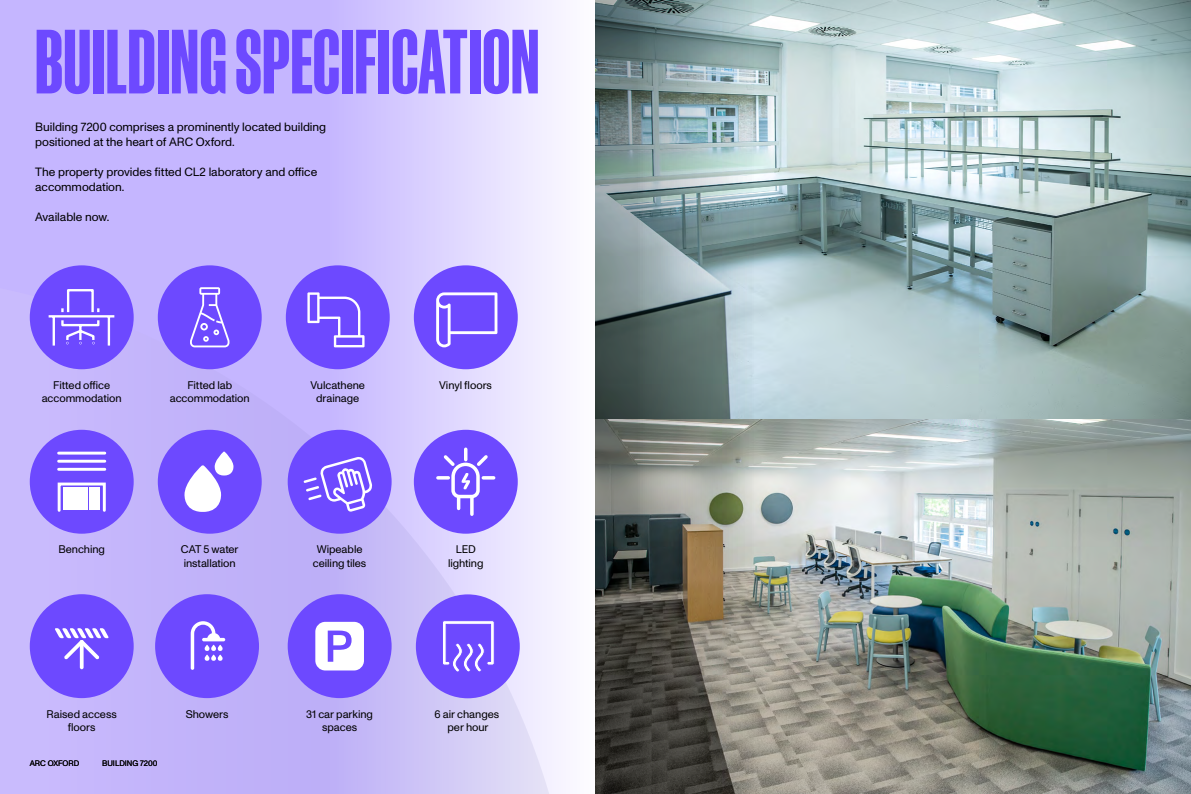
<style>
.page{position:relative;width:1191px;height:794px;background:#fff}
.page>*{position:absolute;margin:0;border:0;box-sizing:border-box;transform-origin:0 0}
.t1{font:700 86px "Manuka";color:#6d49ff}
.t2{font:12px/15px "ABC Monument Grotesk";letter-spacing:-.005em;color:#000}
.t3{font:11.1px/13.3px "ABC Monument Grotesk";letter-spacing:-.005em;color:#000;text-align:center}
.t4{font:8px "ABC Monument Grotesk";color:#000}
</style>
<div class="page">
<svg style="left:0;top:0;width:563px;height:273px;background:#cfc3ff"></svg>
<svg style="left:0;top:273px;width:563px;height:521px;background:#cec2fb"></svg>
<div style="left:158px;top:265px;width:104px;height:104px;background:#6d49ff;border-radius:50%"></div>
<svg style="left:190px;top:287px;width:39px;height:60px"></svg>
<div style="left:30px;top:265px;width:104px;height:104px;background:#6d49ff;border-radius:50%"></div>
<div style="left:286px;top:265px;width:104px;height:104px;background:#6d49ff;border-radius:50%"></div>
<svg style="left:307px;top:292px;width:57px;height:55px"></svg>
<div style="left:414px;top:265px;width:104px;height:104px;background:#6d49ff;border-radius:50%"></div>
<svg style="left:436px;top:292px;width:61px;height:55px"></svg>
<div style="left:30px;top:430px;width:104px;height:103px;background:#6d49ff;border-radius:50%"></div>
<div style="left:58px;top:482px;width:48px;height:30px;border:3px solid #fff"></div>
<div style="left:63px;top:487px;width:25px;height:23px;background:#fff"></div>
<div style="left:89px;top:487px;width:11px;height:23px;background:#fff"></div>
<hr style="left:59px;top:468px;width:46px;height:3px;background:#fff">
<hr style="left:59px;top:460px;width:46px;height:3px;background:#fff">
<hr style="left:59px;top:451px;width:46px;height:3px;background:#fff">
<div style="left:30px;top:594px;width:104px;height:104px;background:#6d49ff;border-radius:50%"></div>
<svg style="left:80px;top:643px;width:4px;height:26px"></svg>
<div style="left:414px;top:430px;width:104px;height:103px;background:#6d49ff;border-radius:50%"></div>
<hr style="left:470px;top:498px;width:3px;height:16px;background:#fff">
<svg style="left:438px;top:449px;width:56px;height:59px"></svg>
<svg style="left:55px;top:628px;width:54px;height:31px"></svg>
<div style="left:288px;top:430px;width:103px;height:103px;background:#6d49ff;border-radius:50%"></div>
<svg style="left:303px;top:457px;width:69px;height:55px"></svg>
<svg style="left:158px;top:430px;width:104px;height:103px;background:#9378fd"></svg>
<svg style="left:288px;top:594px;width:103px;height:104px"></svg>
<svg style="left:155px;top:594px;width:104px;height:104px;background:#8668fd"></svg>
<svg style="left:48px;top:289px;width:67px;height:57px"></svg>
<img style="left:825px;top:0;width:366px;height:794px">
<img style="left:595px;top:0;width:230px;height:794px">
<div style="left:416px;top:594px;width:104px;height:104px;background:#6d49ff;border-radius:50%"></div>
<svg style="left:442px;top:621px;width:53px;height:72px"></svg>
<h1 class="t1" style="left:35px;top:17px;width:506px">BUILDING SPECIFICATION</h1>
<p class="t2" style="left:35px;top:120px;width:292px">Building 7200 comprises a prominently located building positioned at the heart of ARC Oxford.</p>
<p class="t2" style="left:35px;top:165px;width:283px">The property provides fitted CL2 laboratory and office accommodation.</p>
<p class="t2" style="left:35px;top:210px;width:76px">Available now.</p>
<p class="t3" style="left:42px;top:378px;width:81px">Fitted office accommodation</p>
<p class="t3" style="left:170px;top:378px;width:81px">Fitted lab accommodation</p>
<p class="t3" style="left:310px;top:378px;width:56px">Vulcathene drainage</p>
<p class="t3" style="left:439px;top:378px;width:54px">Vinyl floors</p>
<p class="t3" style="left:58px;top:543px;width:48px">Benching</p>
<p class="t3" style="left:181px;top:543px;width:59px;text-align:left">CAT 5 water installation</p>
<p class="t3" style="left:313px;top:543px;width:55px">Wipeable ceiling tiles</p>
<p class="t3" style="left:448px;top:543px;width:37px">LED lighting</p>
<p class="t3" style="left:47px;top:707px;width:72px">Raised access floors</p>
<p class="t3" style="left:186px;top:707px;width:44px">Showers</p>
<p class="t3" style="left:306px;top:707px;width:68px">31 car parking spaces</p>
<p class="t4" style="left:30px;top:759px;width:51px">ARC OXFORD</p>
<p class="t4" style="left:102px;top:759px;width:57px">BUILDING 7200</p>
<p class="t3" style="left:434px;top:707px;width:66px">6 air changes per hour</p>
</div>
